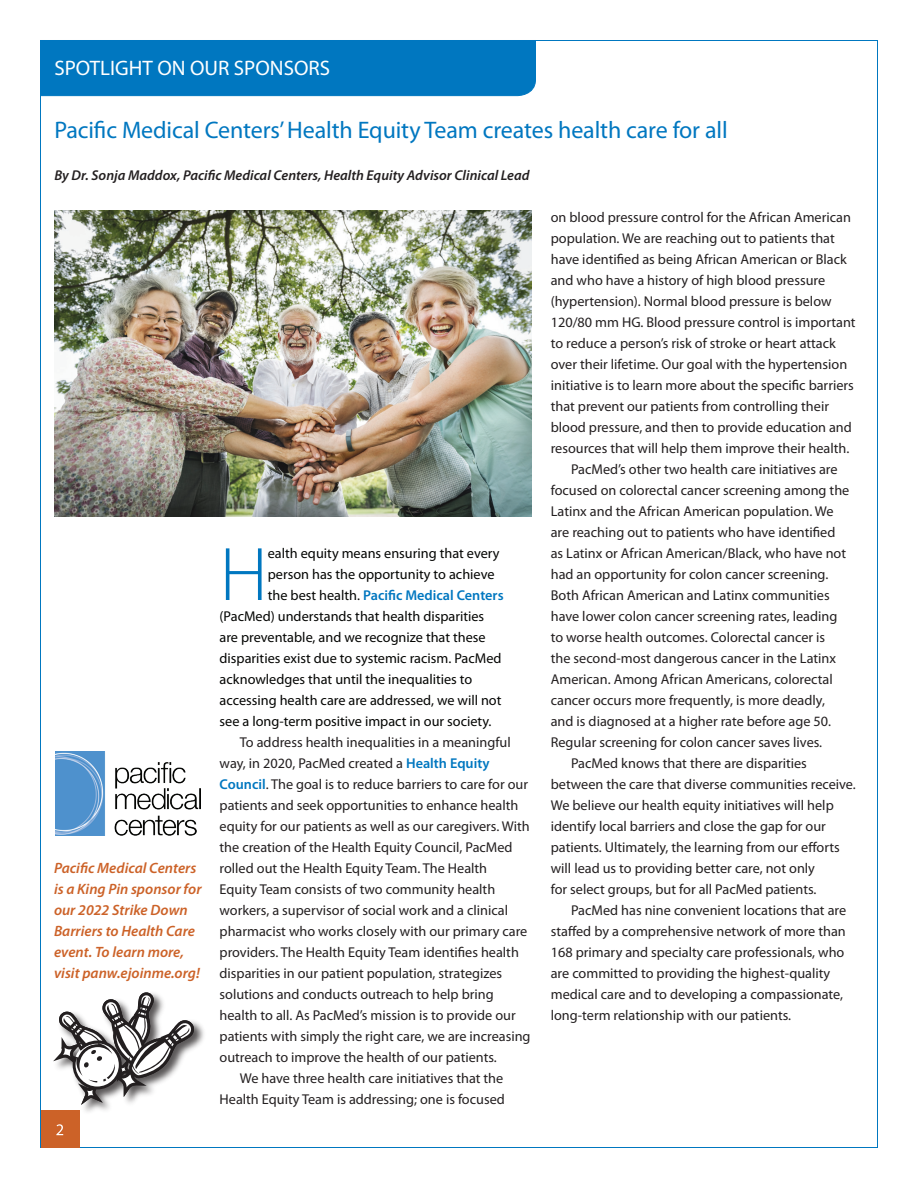
<style>
.page{position:relative;width:918px;height:1188px;background:#fff}
.page>*{position:absolute;margin:0;border:0;box-sizing:border-box;transform-origin:0 0}
.t1{font:300 76.5px "Myriad Pro";color:#0077c0}
.t2{font:24px "Myriad Pro";letter-spacing:-.005em;color:#0077c0}
.t3{font:21px "Myriad Pro";color:#fff}
.t4{font:italic 600 15px/21px "Myriad Pro";color:#cc6228}
.t5{font:14.25px "Myriad Pro";color:#231f20}
.t6{font:14.25px "Myriad Pro";color:#040503}
.t7{font:italic 600 14.25px "Myriad Pro";color:#231f20}
.t8{font:600 14.25px "Myriad Pro";color:#0077c0}
.s1{font-weight:400;color:#040503}
.s2{font-weight:600;color:#0077c0}
</style>
<div class="page">
<div style="left:40px;top:40px;width:496px;height:56px;background:#0077c0"></div>
<div style="left:41px;top:1110px;width:38px;height:37px;background:#cc6228"></div>
<svg style="left:56px;top:1124px;width:7px;height:11px"></svg>
<img style="left:54px;top:210px;width:477px;height:306px">
<img style="left:55px;top:752px;width:145px;height:84px">
<img style="left:79px;top:1021px;width:125px;height:98px">
<svg style="left:53px;top:992px;width:141px;height:113px"></svg>
<h3 class="t3" style="left:54px;top:55px;width:277px">SPOTLIGHT ON OUR SPONSORS</h3>
<h2 class="t2" style="left:54px;top:115px;width:675px">Pacific Medical Centers’ Health Equity Team creates health care for all</h2>
<p class="t7" style="left:54px;top:166px;width:477px">By Dr. Sonja Maddox, Pacific Medical Centers, Health Equity Advisor Clinical Lead</p>
<p class="t4" style="left:54px;top:857px;width:149px">Pacific Medical Centers is a King Pin sponsor for our 2022 Strike Down<br>Barriers to Health Care event. To learn more, visit panw.ejoinme.org!</p>
<h1 class="t1" style="left:220px;top:528px;width:50px">H</h1>
<p class="t6" style="left:268px;top:544px;width:233px">ealth equity means ensuring that every</p>
<p class="t6" style="left:268px;top:565px;width:228px">person has the opportunity to achieve</p>
<p class="t8" style="left:268px;top:586px;width:237px"><span class="s1">the best health.</span> Pacific Medical Centers</p>
<p class="t6" style="left:220px;top:607px;width:266px">(PacMed) understands that health disparities</p>
<p class="t6" style="left:220px;top:628px;width:268px">are preventable, and we recognize that these</p>
<p class="t6" style="left:220px;top:649px;width:283px">disparities exist due to systemic racism. PacMed</p>
<p class="t6" style="left:220px;top:670px;width:254px">acknowledges that until the inequalities to</p>
<p class="t6" style="left:220px;top:691px;width:283px">accessing health care are addressed, we will not</p>
<p class="t6" style="left:220px;top:712px;width:273px">see a long-term positive impact in our society.</p>
<p class="t5" style="left:240px;top:733px;width:273px">To address health inequalities in a meaningful</p>
<p class="t5" style="left:220px;top:754px;width:272px">way, in 2020, PacMed created a <span class="s2">Health Equity</span></p>
<p class="t5" style="left:220px;top:775px;width:310px"><span class="s2">Council</span>. The goal is to reduce barriers to care for our</p>
<p class="t5" style="left:220px;top:796px;width:300px">patients and seek opportunities to enhance health</p>
<p class="t5" style="left:220px;top:817px;width:312px">equity for our patients as well as our caregivers. With</p>
<p class="t5" style="left:220px;top:838px;width:295px">the creation of the Health Equity Council, PacMed</p>
<p class="t5" style="left:220px;top:860px;width:269px">rolled out the Health Equity Team. The Health</p>
<p class="t5" style="left:220px;top:881px;width:277px">Equity Team consists of two community health</p>
<p class="t5" style="left:220px;top:902px;width:290px">workers, a supervisor of social work and a clinical</p>
<p class="t5" style="left:220px;top:923px;width:309px">pharmacist who works closely with our primary care</p>
<p class="t5" style="left:220px;top:944px;width:301px">providers. The Health Equity Team identifies health</p>
<p class="t5" style="left:220px;top:965px;width:284px">disparities in our patient population, strategizes</p>
<p class="t5" style="left:220px;top:986px;width:276px">solutions and conducts outreach to help bring</p>
<p class="t5" style="left:220px;top:1007px;width:298px">health to all. As PacMed’s mission is to provide our</p>
<p class="t5" style="left:220px;top:1028px;width:313px">patients with simply the right care, we are increasing</p>
<p class="t5" style="left:220px;top:1049px;width:279px">outreach to improve the health of our patients.</p>
<p class="t5" style="left:240px;top:1070px;width:265px">We have three health care initiatives that the</p>
<p class="t5" style="left:220px;top:1091px;width:287px">Health Equity Team is addressing; one is focused</p>
<p class="t5" style="left:551px;top:209px;width:302px">on blood pressure control for the African American</p>
<p class="t5" style="left:551px;top:230px;width:286px">population. We are reaching out to patients that</p>
<p class="t5" style="left:551px;top:251px;width:298px">have identified as being African American or Black</p>
<p class="t5" style="left:551px;top:272px;width:276px">and who have a history of high blood pressure</p>
<p class="t5" style="left:551px;top:293px;width:282px">(hypertension). Normal blood pressure is below</p>
<p class="t5" style="left:551px;top:314px;width:306px">120/80 mm HG. Blood pressure control is important</p>
<p class="t5" style="left:551px;top:335px;width:287px">to reduce a person’s risk of stroke or heart attack</p>
<p class="t5" style="left:551px;top:356px;width:298px">over their lifetime. Our goal with the hypertension</p>
<p class="t5" style="left:551px;top:377px;width:305px">initiative is to learn more about the specific barriers</p>
<p class="t5" style="left:551px;top:398px;width:280px">that prevent our patients from controlling their</p>
<p class="t5" style="left:551px;top:419px;width:303px">blood pressure, and then to provide education and</p>
<p class="t5" style="left:551px;top:440px;width:300px">resources that will help them improve their health.</p>
<p class="t5" style="left:571px;top:461px;width:268px">PacMed’s other two health care initiatives are</p>
<p class="t5" style="left:551px;top:482px;width:300px">focused on colorectal cancer screening among the</p>
<p class="t5" style="left:551px;top:503px;width:284px">Latinx and the African American population. We</p>
<p class="t5" style="left:551px;top:524px;width:286px">are reaching out to patients who have identified</p>
<p class="t5" style="left:551px;top:545px;width:297px">as Latinx or African American/Black, who have not</p>
<p class="t5" style="left:551px;top:566px;width:279px">had an opportunity for colon cancer screening.</p>
<p class="t5" style="left:551px;top:587px;width:280px">Both African American and Latinx communities</p>
<p class="t5" style="left:551px;top:608px;width:288px">have lower colon cancer screening rates, leading</p>
<p class="t5" style="left:551px;top:629px;width:276px">to worse health outcomes. Colorectal cancer is</p>
<p class="t5" style="left:551px;top:650px;width:287px">the second-most dangerous cancer in the Latinx</p>
<p class="t5" style="left:551px;top:671px;width:284px">American. Among African Americans, colorectal</p>
<p class="t5" style="left:551px;top:692px;width:276px">cancer occurs more frequently, is more deadly,</p>
<p class="t5" style="left:551px;top:713px;width:282px">and is diagnosed at a higher rate before age 50.</p>
<p class="t5" style="left:551px;top:734px;width:273px">Regular screening for colon cancer saves lives.</p>
<p class="t5" style="left:571px;top:755px;width:237px">PacMed knows that there are disparities</p>
<p class="t5" style="left:551px;top:776px;width:307px">between the care that diverse communities receive.</p>
<p class="t5" style="left:551px;top:797px;width:285px">We believe our health equity initiatives will help</p>
<p class="t5" style="left:551px;top:818px;width:277px">identify local barriers and close the gap for our</p>
<p class="t5" style="left:551px;top:839px;width:290px">patients. Ultimately, the learning from our efforts</p>
<p class="t5" style="left:551px;top:860px;width:266px">will lead us to providing better care, not only</p>
<p class="t5" style="left:551px;top:881px;width:267px">for select groups, but for all PacMed patients.</p>
<p class="t5" style="left:571px;top:902px;width:277px">PacMed has nine convenient locations that are</p>
<p class="t5" style="left:551px;top:923px;width:297px">staffed by a comprehensive network of more than</p>
<p class="t5" style="left:551px;top:944px;width:295px">168 primary and specialty care professionals, who</p>
<p class="t5" style="left:551px;top:965px;width:281px">are committed to providing the highest-quality</p>
<p class="t5" style="left:551px;top:986px;width:294px">medical care and to developing a compassionate,</p>
<p class="t5" style="left:551px;top:1007px;width:242px">long-term relationship with our patients.</p>
</div>
